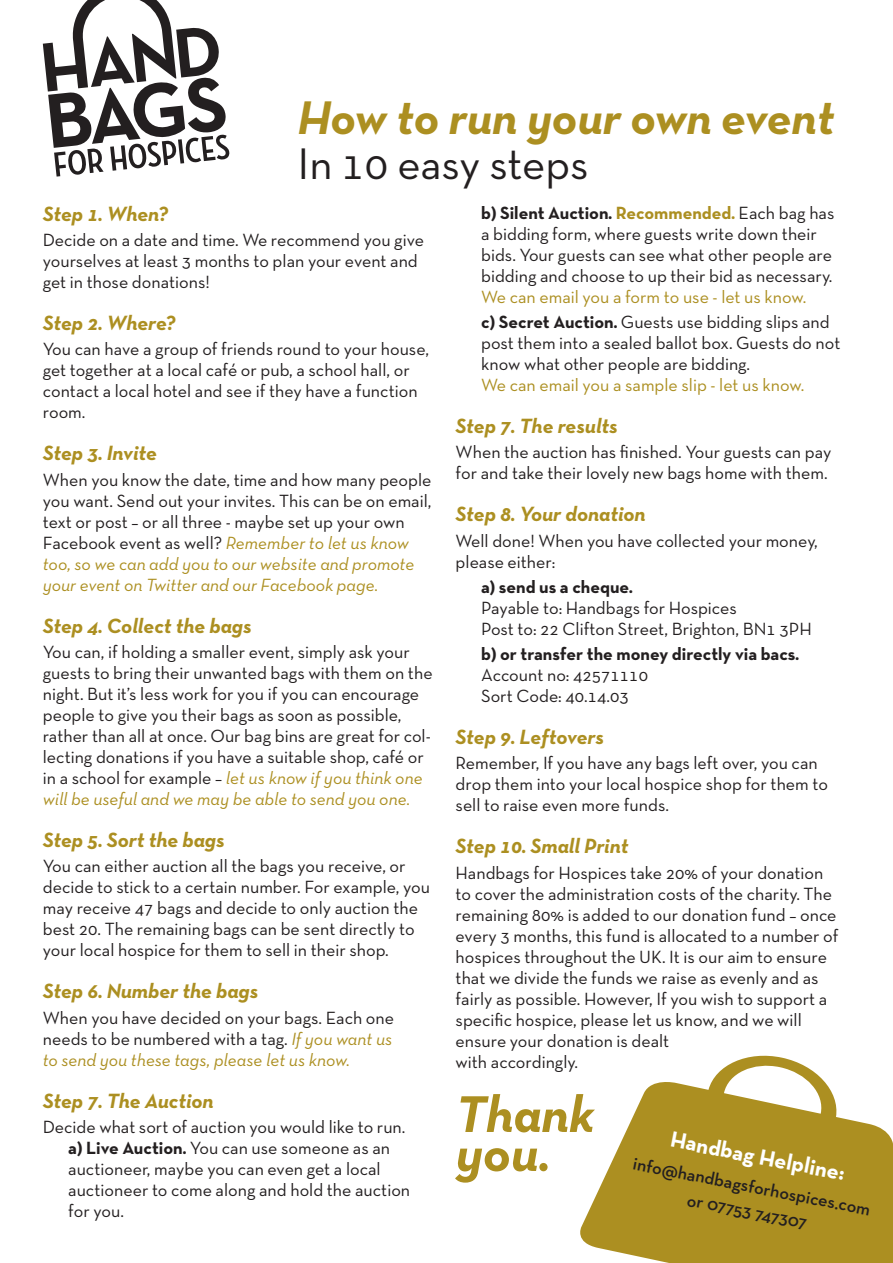
<style>
.page{position:relative;width:893px;height:1263px;background:#fff}
.page>*{position:absolute;margin:0;border:0;box-sizing:border-box;transform-origin:0 0}
.t1{font:italic 700 52.5px/39px "Neutra Text TF";color:#ac8f21}
.t2{font:italic 700 48px "Neutra Text TF";color:#ac8f21}
.t3{font:45px "Neutra Text TF";letter-spacing:-.005em;color:#231f20}
.t4{font:700 22.5px "Neutra Text";color:#fff}
.t5{font:italic 700 21px "Neutra Text TF";color:#ac8f21}
.t6{font:18px/21px "Neutra Text TF";color:#231f20}
.t7{font:18px/21px "Neutra Text TF";color:#ac8f21}
.t8{font:700 18px "Neutra Text TF";color:#231f20}
.t9{font:600 18px "Neutra Text";color:#231f20}
.s1{font-style:italic;color:#ac8f21}
.s2{font-weight:700}
.s3{color:#ac8f21}
.s4{font-weight:400}
.s5{color:#231f20}
</style>
<div class="page">
<svg style="left:43px;top:0;width:187px;height:177px"></svg>
<svg style="left:580px;top:1055px;width:313px;height:208px;fill:#ac8f21"></svg>
<p class="t2" style="left:298px;top:87px;width:538px">How to run your own event</p>
<p class="t3" style="left:298px;top:136px;width:292px">In 10 easy steps</p>
<p class="t5" style="left:43px;top:201px;width:127px">Step 1. When?</p>
<p class="t6" style="left:43px;top:229px;width:383px">Decide on a date and time. We recommend you give yourselves at least 3 months to plan your event and get in those donations!</p>
<p class="t5" style="left:43px;top:310px;width:134px">Step 2. Where?</p>
<p class="t6" style="left:43px;top:338px;width:388px">You can have a group of friends round to your house, get together at a local café or pub, a school hall, or contact a local hotel and see if they have a function room.</p>
<p class="t5" style="left:43px;top:440px;width:116px">Step 3. Invite</p>
<p class="t6" style="left:43px;top:469px;width:390px">When you know the date, time and how many people you want. Send out your invites. This can be on email, text or post – or all three - maybe set up your own Facebook event as well? <span class="s1">Remember to let us know too, so we can add you to our website and promote your event on Twitter and our Facebook page.</span></p>
<p class="t5" style="left:43px;top:612px;width:210px">Step 4. Collect the bags</p>
<p class="t6" style="left:43px;top:641px;width:391px">You can, if holding a smaller event, simply ask your guests to bring their unwanted bags with them on the night. But it’s less work for you if you can encourage people to give you their bags as soon as possible, rather than all at once. Our bag bins are great for col&shy;lecting donations if you have a suitable shop, café or in a school for example – <span class="s1">let us know if you think one will be useful and we may be able to send you one.</span></p>
<p class="t5" style="left:43px;top:827px;width:183px">Step 5. Sort the bags</p>
<p class="t6" style="left:43px;top:855px;width:389px">You can either auction all the bags you receive, or decide to stick to a certain number. For example, you may receive 47 bags and decide to only auction the best 20. The remaining bags can be sent directly to your local hospice for them to sell in their shop.</p>
<p class="t5" style="left:43px;top:978px;width:217px">Step 6. Number the bags</p>
<p class="t6" style="left:43px;top:1007px;width:353px;text-align:justify">When you have decided on your bags. Each one needs to be numbered with a tag. <span class="s1">If you want us to send you these tags, please let us know.</span></p>
<p class="t5" style="left:43px;top:1087px;width:172px">Step 7. The Auction</p>
<p class="t6" style="left:43px;top:1116px;width:364px">Decide what sort of auction you would like to run.</p>
<p class="t6" style="left:68px;top:1137px;width:343px"><span class="s2">a) Live Auction.</span> You can use someone as an auctioneer, maybe you can even get a local auctioneer to come along and hold the auction for you.</p>
<p class="t8" style="left:481px;top:201px;width:355px">b) Silent Auction. <span class="s3">Recommended.</span> <span class="s4">Each bag has</span></p>
<p class="t6" style="left:481px;top:223px;width:337px">a bidding form, where guests write down their</p>
<p class="t6" style="left:481px;top:244px;width:353px">bids. Your guests can see what other people are bidding and choose to up their bid as necessary.</p>
<p class="t7" style="left:481px;top:286px;width:327px">We can email you a form to use - let us know.</p>
<p class="t6" style="left:481px;top:311px;width:350px"><span class="s2">c) Secret Auction.</span> Guests use bidding slips and</p>
<p class="t6" style="left:481px;top:332px;width:361px">post them into a sealed ballot box. Guests do not</p>
<p class="t7" style="left:481px;top:353px;width:325px"><span class="s5">know what other people are bidding.<br></span>We can email you a sample slip - let us know.</p>
<p class="t5" style="left:456px;top:413px;width:164px">Step 7. The results</p>
<p class="t6" style="left:456px;top:441px;width:377px">When the auction has finished. Your guests can pay for and take their lovely new bags home with them.</p>
<p class="t5" style="left:456px;top:501px;width:191px">Step 8. Your donation</p>
<p class="t6" style="left:456px;top:530px;width:364px">Well done! When you have collected your money, please either:</p>
<p class="t8" style="left:481px;top:575px;width:153px">a) send us a cheque.</p>
<p class="t6" style="left:481px;top:597px;width:257px">Payable to: Handbags for Hospices</p>
<p class="t6" style="left:481px;top:618px;width:332px">Post to: 22 Clifton Street, Brighton, BN1 3PH</p>
<p class="t8" style="left:481px;top:643px;width:319px">b) or transfer the money directly via bacs.</p>
<p class="t6" style="left:481px;top:664px;width:168px">Account no: 42571110</p>
<p class="t6" style="left:481px;top:685px;width:149px">Sort Code: 40.14.03</p>
<p class="t5" style="left:456px;top:724px;width:150px">Step 9. Leftovers</p>
<p class="t6" style="left:456px;top:752px;width:374px">Remember, If you have any bags left over, you can drop them into your local hospice shop for them to sell to raise even more funds.</p>
<p class="t5" style="left:456px;top:833px;width:174px">Step 10. Small Print</p>
<p class="t6" style="left:456px;top:862px;width:384px">Handbags for Hospices take 20% of your donation to cover the administration costs of the charity. The remaining 80% is added to our donation fund – once every 3 months, this fund is allocated to a number of hospices throughout the UK. It is our aim to ensure that we divide the funds we raise as evenly and as fairly as possible. However, If you wish to support a specific hospice, please let us know, and we will ensure your donation is dealt<br>with accordingly.</p>
<p class="t1" style="left:456px;top:1093px;width:141px">Thank you.</p>
<p class="t4" style="left:673px;top:1125px;width:179px;rotate:11deg">Handbag Helpline:</p>
<p class="t9" style="left:635px;top:1152px;width:243px;rotate:11deg">info@handbagsforhospices.com</p>
<p class="t9" style="left:689px;top:1189px;width:123px;rotate:11deg">or 07753 747307</p>
</div>
